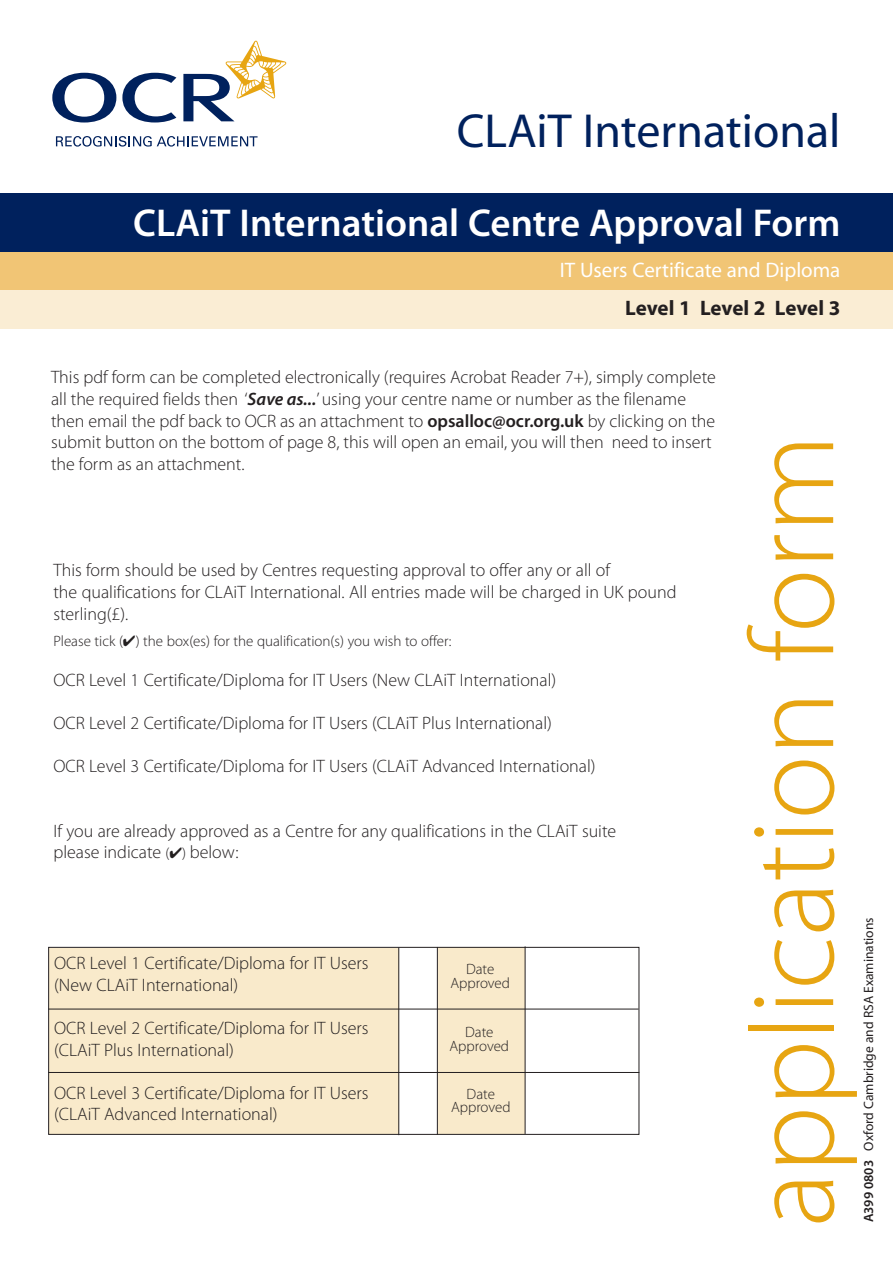
<style>
.page{position:relative;width:893px;height:1263px;background:#fff}
.page>*{position:absolute;margin:0;border:0;box-sizing:border-box;transform-origin:0 0}
.t1{font:300 120px "Myriad Pro";color:#e7a512}
.t2{font:48px "Myriad";color:#00215d}
.t3{font:600 39px "Myriad Pro";color:#fff}
.t4{font:21px "Myriad";color:#fff}
.t5{font:700 21px "Myriad Pro";letter-spacing:-.01em;color:#231f20}
.t6{font:300 18px/21.6px "Myriad Pro";color:#231f20}
.t7{font:300 15px/13.5px "Myriad Pro";color:#231f20;text-align:center}
.t8{font:13.5px "Myriad";color:#231f20}
.s1{font-weight:600;font-style:italic}
.s2{font-weight:600}
.s3{font-size:15px}
.s4{font-family:"Myriad Pro";font-weight:600}
</style>
<div class="page">
<div style="left:438px;top:947px;width:87px;height:187px;background:#f9eacb"></div>
<div style="left:49px;top:948px;width:350px;height:185px;background:#f9eacb"></div>
<div style="left:48px;top:947px;width:591px;height:188px;border:1px solid #231f20"></div>
<hr style="left:48px;top:1009px;width:591px;height:1px;background:#231f20">
<hr style="left:48px;top:1072px;width:591px;height:1px;background:#231f20">
<hr style="left:437px;top:947px;width:1px;height:188px;background:#231f20">
<hr style="left:398px;top:947px;width:1px;height:188px;background:#231f20">
<hr style="left:525px;top:946px;width:1px;height:188px;background:#231f20">
<div style="left:0;top:193px;width:893px;height:59px;background:#00215d"></div>
<svg style="left:52px;top:73px;width:64px;height:50px"></svg>
<svg style="left:183px;top:41px;width:103px;height:80px"></svg>
<svg style="left:56px;top:136px;width:202px;height:11px"></svg>
<svg style="left:122px;top:73px;width:54px;height:49px"></svg>
<div style="left:0;top:252px;width:893px;height:39px;background:#f1c575"></div>
<div style="left:0;top:291px;width:893px;height:38px;background:#faedd4"></div>
<h2 class="t2" style="left:457px;top:107px;width:385px">CLAiT International</h2>
<h3 class="t3" style="left:133px;top:198px;width:709px">CLAiT International Centre Approval Form</h3>
<p class="t4" style="left:560px;top:259px;width:282px">IT Users Certificate and Diploma</p>
<p class="t5" style="left:625px;top:294px;width:217px">Level 1 Level 2 Level 3</p>
<p class="t6" style="left:51px;top:367px;width:666px">This pdf form can be completed electronically (requires Acrobat Reader 7+), simply complete all the required fields then ‘<span class="s1">Save as...</span>’ using your centre name or number as the filename then email the pdf back to OCR as an attachment to <span class="s2">opsalloc@ocr.org.uk</span> by clicking on the submit button on the bottom of page 8, this will open an email, you will then need to insert the form as an attachment.</p>
<p class="t6" style="left:53px;top:560px;width:624px">This form should be used by Centres requesting approval to offer any or all of<br>the qualifications for CLAiT International. All entries made will be charged in UK pound sterling(£).</p>
<p class="t7" style="left:53px;top:634px;width:399px">Please tick (✔) the box(es) for the qualification(s) you wish to offer:</p>
<p class="t6" style="left:53px;top:669px;width:504px">OCR Level 1 Certificate/Diploma for IT Users (New CLAiT International)</p>
<p class="t6" style="left:53px;top:712px;width:500px">OCR Level 2 Certificate/Diploma for IT Users (CLAiT Plus International)</p>
<p class="t6" style="left:53px;top:755px;width:544px">OCR Level 3 Certificate/Diploma for IT Users (CLAiT Advanced International)</p>
<p class="t6" style="left:53px;top:820px;width:564px">If you are already approved as a Centre for any qualifications in the CLAiT suite please indicate <span class="s3">(</span>✔<span class="s3">)</span> below:</p>
<p class="t6" style="left:54px;top:953px;width:316px">OCR Level 1 Certificate/Diploma for IT Users (New CLAiT International)</p>
<p class="t6" style="left:54px;top:1017px;width:316px">OCR Level 2 Certificate/Diploma for IT Users (CLAiT Plus International)</p>
<p class="t6" style="left:54px;top:1082px;width:316px">OCR Level 3 Certificate/Diploma for IT Users (CLAiT Advanced International)</p>
<p class="t7" style="left:450px;top:962px;width:61px">Date<br>Approved</p>
<p class="t7" style="left:449px;top:1026px;width:61px">Date<br>Approved</p>
<p class="t7" style="left:451px;top:1087px;width:61px">Date<br>Approved</p>
<h1 class="t1" style="left:727px;top:1227px;width:794px;rotate:-90deg">application form</h1>
<p class="t8" style="left:862px;top:1222px;width:307px;rotate:-90deg"><span class="s4">A399 0803</span> Oxford Cambridge and RSA Examinations</p>
</div>
